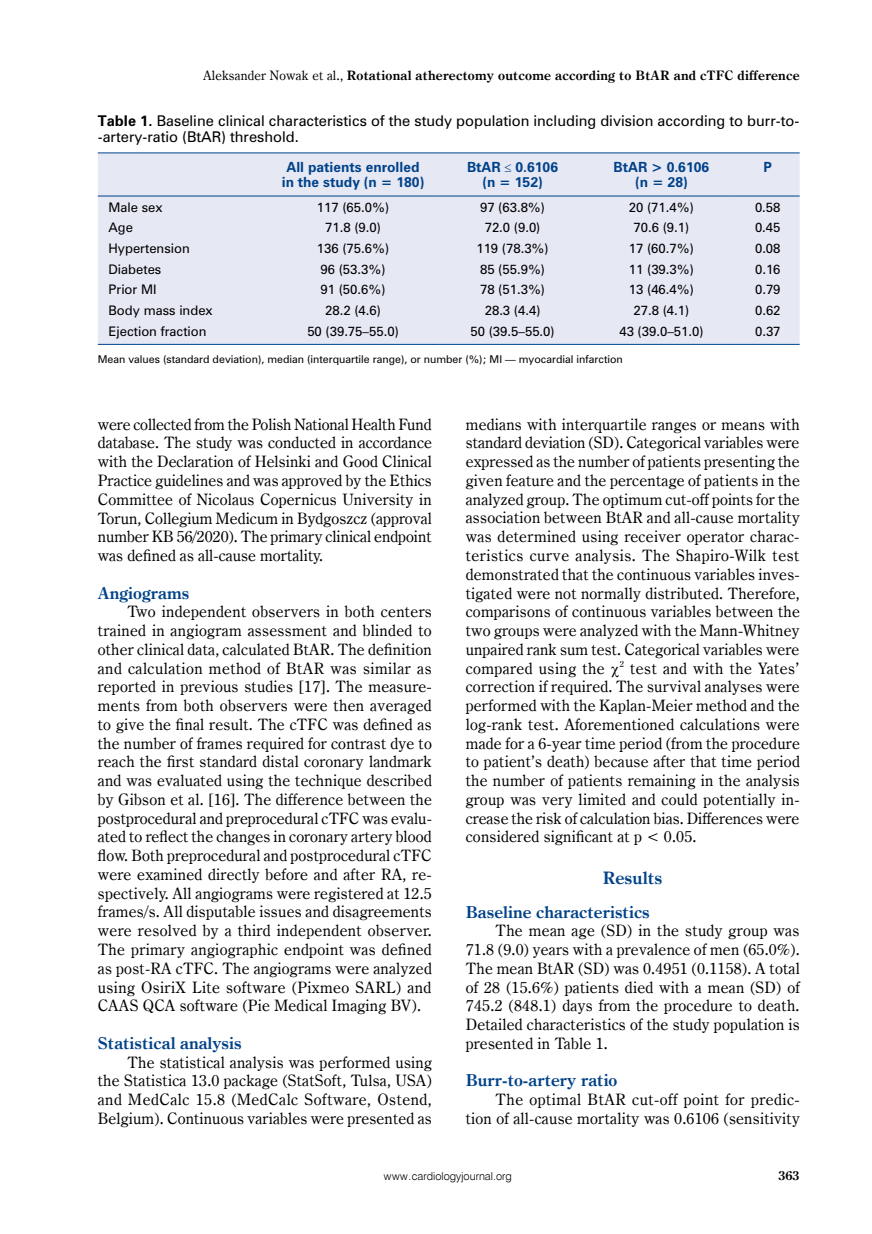
<style>
.page{position:relative;width:872px;height:1234px;background:#fff}
.page>*{position:absolute;margin:0;border:0;box-sizing:border-box;transform-origin:0 0}
.t1{font:700 17.25px "Century Oldst EU";color:#004289}
.t2{font:700 16.5px "Century Oldst EU";color:#004289}
.t3{font:15.75px/18.8px "Century Oldst EU";letter-spacing:.015em;color:#000;text-align:justify}
.t4{font:13.5px/16.5px "Zurich PL";color:#000}
.t5{font:700 13.05px "Century Oldst EU";letter-spacing:.015em;color:#000}
.t6{font:700 12.75px/15px "Zurich PL";color:#004289;text-align:center}
.t7{font:700 12.75px "Century Oldst EU";color:#000}
.t8{font:12px "Zurich PL";color:#000}
.t9{font:10.95px "Swis 721 Lt EU";color:#000}
.t10{font:9.75px "Zurich PL";color:#000}
.s1{font-weight:400}
.s2{font-weight:700}
</style>
<div class="page">
<div style="left:98px;top:153px;width:701px;height:191px;background:#e6e8f4"></div>
<hr style="left:98px;top:344px;width:170px;height:1px;background:#004289">
<hr style="left:268px;top:344px;width:170px;height:1px;background:#004289">
<hr style="left:438px;top:344px;width:149px;height:1px;background:#004289">
<hr style="left:587px;top:344px;width:149px;height:1px;background:#004289">
<hr style="left:736px;top:344px;width:63px;height:1px;background:#004289">
<hr style="left:98px;top:152px;width:170px;height:1px;background:#004289">
<hr style="left:268px;top:152px;width:170px;height:1px;background:#004289">
<hr style="left:438px;top:152px;width:149px;height:1px;background:#004289">
<hr style="left:587px;top:152px;width:149px;height:1px;background:#004289">
<hr style="left:736px;top:152px;width:63px;height:1px;background:#004289">
<hr style="left:98px;top:196px;width:170px;height:1px;background:#004289">
<hr style="left:268px;top:196px;width:170px;height:1px;background:#004289">
<hr style="left:438px;top:196px;width:149px;height:1px;background:#004289">
<hr style="left:587px;top:196px;width:149px;height:1px;background:#004289">
<hr style="left:736px;top:196px;width:63px;height:1px;background:#004289">
<p class="t5" style="left:203px;top:68px;width:598px"><span class="s1">Aleksander Nowak et al.,</span> Rotational atherectomy outcome according to BtAR and cTFC difference</p>
<p class="t4" style="left:98px;top:112px;width:703px"><span class="s2">Table 1.</span> Baseline clinical characteristics of the study population including division according to burr-to--artery-ratio (BtAR) threshold.</p>
<p class="t6" style="left:282px;top:159px;width:144px">All patients enrolled in the study (n = 180)</p>
<p class="t6" style="left:467px;top:159px;width:93px">BtAR ≤ 0.6106 (n = 152)</p>
<p class="t6" style="left:613px;top:159px;width:97px">BtAR &gt; 0.6106 (n = 28)</p>
<p class="t6" style="left:763px;top:159px;width:10px">P</p>
<p class="t8" style="left:108px;top:199px;width:56px">Male sex</p>
<p class="t8" style="left:317px;top:199px;width:74px">117 (65.0%)</p>
<p class="t8" style="left:480px;top:199px;width:67px">97 (63.8%)</p>
<p class="t8" style="left:629px;top:199px;width:67px">20 (71.4%)</p>
<p class="t8" style="left:755px;top:199px;width:27px">0.58</p>
<p class="t8" style="left:108px;top:219px;width:26px">Age</p>
<p class="t8" style="left:325px;top:219px;width:57px">71.8 (9.0)</p>
<p class="t8" style="left:485px;top:219px;width:57px">72.0 (9.0)</p>
<p class="t8" style="left:633px;top:219px;width:57px">70.6 (9.1)</p>
<p class="t8" style="left:755px;top:219px;width:27px">0.45</p>
<p class="t8" style="left:108px;top:240px;width:83px">Hypertension</p>
<p class="t8" style="left:317px;top:240px;width:74px">136 (75.6%)</p>
<p class="t8" style="left:476px;top:240px;width:74px">119 (78.3%)</p>
<p class="t8" style="left:629px;top:240px;width:67px">17 (60.7%)</p>
<p class="t8" style="left:755px;top:240px;width:27px">0.08</p>
<p class="t8" style="left:108px;top:261px;width:54px">Diabetes</p>
<p class="t8" style="left:320px;top:261px;width:67px">96 (53.3%)</p>
<p class="t8" style="left:480px;top:261px;width:67px">85 (55.9%)</p>
<p class="t8" style="left:629px;top:261px;width:67px">11 (39.3%)</p>
<p class="t8" style="left:755px;top:261px;width:27px">0.16</p>
<p class="t8" style="left:108px;top:282px;width:50px">Prior MI</p>
<p class="t8" style="left:320px;top:282px;width:67px">91 (50.6%)</p>
<p class="t8" style="left:480px;top:282px;width:67px">78 (51.3%)</p>
<p class="t8" style="left:629px;top:282px;width:67px">13 (46.4%)</p>
<p class="t8" style="left:755px;top:282px;width:27px">0.79</p>
<p class="t8" style="left:108px;top:302px;width:106px">Body mass index</p>
<p class="t8" style="left:325px;top:302px;width:57px">28.2 (4.6)</p>
<p class="t8" style="left:485px;top:302px;width:57px">28.3 (4.4)</p>
<p class="t8" style="left:633px;top:302px;width:57px">27.8 (4.1)</p>
<p class="t8" style="left:755px;top:302px;width:27px">0.62</p>
<p class="t8" style="left:108px;top:323px;width:100px">Ejection fraction</p>
<p class="t8" style="left:307px;top:323px;width:93px">50 (39.75–55.0)</p>
<p class="t8" style="left:470px;top:323px;width:86px">50 (39.5–55.0)</p>
<p class="t8" style="left:619px;top:323px;width:86px">43 (39.0–51.0)</p>
<p class="t8" style="left:755px;top:323px;width:27px">0.37</p>
<p class="t10" style="left:98px;top:353px;width:526px">Mean values (standard deviation), median (interquartile range), or number (%); MI — myocardial infarction</p>
<p class="t3" style="left:98px;top:415px;width:335px">were collected from the Polish National Health Fund database. The study was conducted in accordance with the Declaration of Helsinki and Good Clinical Practice guidelines and was approved by the Ethics Committee of Nicolaus Copernicus University in Torun, Collegium Medicum in Bydgoszcz (approval number KB 56/2020). The primary clinical endpoint was defined as all-cause mortality.</p>
<p class="t2" style="left:98px;top:582px;width:93px">Angiograms</p>
<p class="t3" style="left:98px;top:602px;width:335px;text-indent:30px">Two independent observers in both centers trained in angiogram assessment and blinded to other clinical data, calculated BtAR. The definition and calculation method of BtAR was similar as reported in previous studies [17]. The measure&shy;ments from both observers were then averaged to give the final result. The cTFC was defined as the number of frames required for contrast dye to reach the first standard distal coronary landmark and was evaluated using the technique described by Gibson et al. [16]. The difference between the postprocedural and preprocedural cTFC was evalu&shy;ated to reflect the changes in coronary artery blood flow. Both preprocedural and postprocedural cTFC were examined directly before and after RA, re&shy;spectively. All angiograms were registered at 12.5 frames/s. All disputable issues and disagreements were resolved by a third independent observer.<br>The primary angiographic endpoint was defined as post-RA cTFC. The angiograms were analyzed using OsiriX Lite software (Pixmeo SARL) and CAAS QCA software (Pie Medical Imaging BV).</p>
<p class="t2" style="left:98px;top:1032px;width:145px">Statistical analysis</p>
<p class="t3" style="left:98px;top:1052px;width:335px;text-indent:30px">The statistical analysis was performed using the Statistica 13.0 package (StatSoft, Tulsa, USA) and MedCalc 15.8 (MedCalc Software, Ostend, Belgium). Continuous variables were presented as</p>
<p class="t3" style="left:466px;top:415px;width:336px">medians with interquartile ranges or means with standard deviation (SD). Categorical variables were expressed as the number of patients presenting the given feature and the percentage of patients in the analyzed group. The optimum cut-off points for the association between BtAR and all-cause mortality was determined using receiver operator charac&shy;teristics curve analysis. The Shapiro-Wilk test demonstrated that the continuous variables inves&shy;tigated were not normally distributed. Therefore, comparisons of continuous variables between the two groups were analyzed with the Mann-Whitney unpaired rank sum test. Categorical variables were compared using the <sup>2</sup> test and with the Yates’ correction if required. The survival analyses were performed with the Kaplan-Meier method and the log-rank test. Aforementioned calculations were made for a 6-year time period (from the procedure to patient’s death) because after that time period the number of patients remaining in the analysis group was very limited and could potentially in&shy;crease the risk of calculation bias. Differences were considered significant at p &lt; 0.05.</p>
<p class="t1" style="left:603px;top:867px;width:61px">Results</p>
<p class="t2" style="left:466px;top:901px;width:186px">Baseline characteristics</p>
<p class="t3" style="left:466px;top:921px;width:336px;text-indent:30px">The mean age (SD) in the study group was 71.8 (9.0) years with a prevalence of men (65.0%).<br>The mean BtAR (SD) was 0.4951 (0.1158). A total of 28 (15.6%) patients died with a mean (SD) of 745.2 (848.1) days from the procedure to death.<br>Detailed characteristics of the study population is presented in Table 1.</p>
<p class="t2" style="left:466px;top:1070px;width:153px">Burr-to-artery ratio</p>
<p class="t3" style="left:466px;top:1090px;width:336px;text-align:right">The optimal BtAR cut-off point for predic&shy;tion of all-cause mortality was 0.6106 (sensitivity</p>
<p class="t9" style="left:384px;top:1169px;width:129px">www.cardiologyjournal.org</p>
<p class="t7" style="left:778px;top:1167px;width:23px">363</p>
</div>
